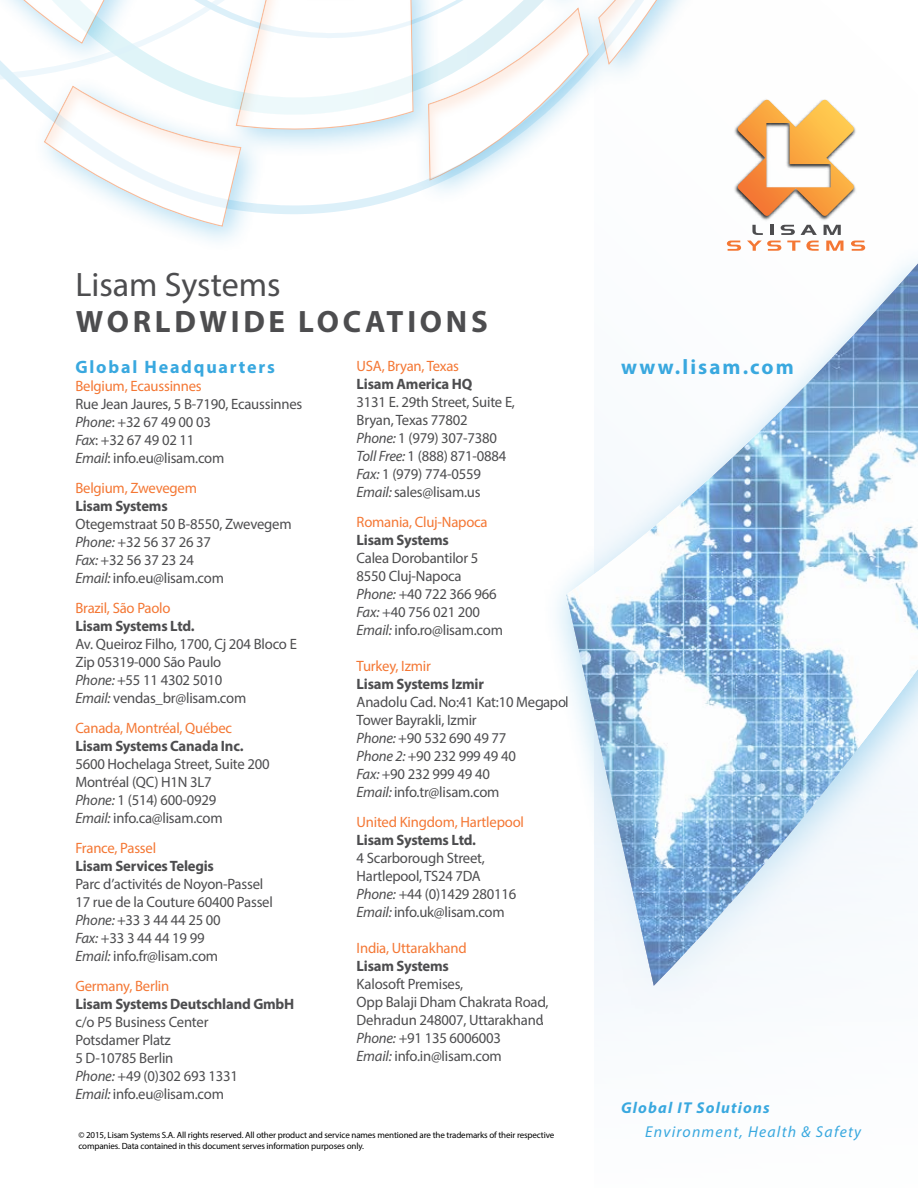
<style>
.page{position:relative;width:918px;height:1188px;background:#fff}
.page>*{position:absolute;margin:0;border:0;box-sizing:border-box;transform-origin:0 0}
.t1{font:34.05px "Myriad Pro";color:#4d4d4f}
.t2{font:700 31.05px "Myriad Pro";letter-spacing:.12em;color:#4d4d4f}
.t3{font:700 21px "Myriad Pro";letter-spacing:.1em;color:#39a8df}
.t4{font:700 18px "Myriad Pro";letter-spacing:.1em;color:#39a8df}
.t5{font:italic 15.75px "Myriad Pro";letter-spacing:.075em;color:#39a8df}
.t6{font:italic 700 15.75px "Myriad Pro";letter-spacing:.075em;color:#39a8df}
.t7{font:15px/18px "Myriad Pro";letter-spacing:-.015em;color:#4d4d4f}
.t8{font:15px "Myriad Pro";letter-spacing:-.015em;color:#f47734}
.t9{font:700 15px "Myriad Pro";letter-spacing:-.015em;color:#4d4d4f}
.t10{font:9px "Myriad Pro";letter-spacing:-.015em;color:#000}
.s1{font-style:italic}
</style>
<div class="page">
<div style="left:0;top:0;width:751px;height:228px;background:#f47734;opacity:.25"></div>
<div style="left:594px;top:0;width:324px;height:1188px;background:#fcfdfe"></div>
<img style="left:734px;top:99px;width:122px;height:122px">
<svg style="left:737px;top:100px;width:117px;height:116px"></svg>
<svg style="left:752px;top:225px;width:11px;height:10px"></svg>
<svg style="left:770px;top:225px;width:3px;height:10px"></svg>
<svg style="left:781px;top:225px;width:14px;height:10px"></svg>
<svg style="left:801px;top:225px;width:16px;height:10px"></svg>
<svg style="left:824px;top:225px;width:17px;height:10px"></svg>
<svg style="left:567px;top:261px;width:351px;height:725px"></svg>
<h1 class="t1" style="left:75px;top:263px;width:207px">Lisam Systems</h1>
<h2 class="t2" style="left:76px;top:302px;width:414px">WORLDWIDE LOCATIONS</h2>
<p class="t4" style="left:75px;top:356px;width:201px">Global Headquarters</p>
<p class="t8" style="left:75px;top:377px;width:128px">Belgium, Ecaussinnes</p>
<p class="t7" style="left:75px;top:395px;width:229px">Rue Jean Jaures, 5 B-7190, Ecaussinnes<br><span class="s1">Phone</span>: +32 67 49 00 03<br><span class="s1">Fax</span>: +32 67 49 02 11<br><span class="s1">Email</span>: info.eu@lisam.com</p>
<p class="t8" style="left:75px;top:479px;width:123px">Belgium, Zwevegem</p>
<p class="t9" style="left:75px;top:496px;width:94px">Lisam Systems</p>
<p class="t7" style="left:75px;top:515px;width:218px">Otegemstraat 50 B-8550, Zwevegem<br><span class="s1">Phone:</span> +32 56 37 26 37<br><span class="s1">Fax:</span> +32 56 37 23 24<br><span class="s1">Email:</span> info.eu@lisam.com</p>
<p class="t8" style="left:75px;top:599px;width:97px">Brazil, São Paolo</p>
<p class="t9" style="left:75px;top:616px;width:121px">Lisam Systems Ltd.</p>
<p class="t7" style="left:75px;top:635px;width:223px">Av. Queiroz Filho, 1700, Cj 204 Bloco E<br>Zip 05319-000 São Paulo<br><span class="s1">Phone:</span> +55 11 4302 5010<br><span class="s1">Email:</span> vendas_br@lisam.com</p>
<p class="t8" style="left:75px;top:719px;width:158px">Canada, Montréal, Québec</p>
<p class="t9" style="left:75px;top:736px;width:170px">Lisam Systems Canada Inc.</p>
<p class="t7" style="left:75px;top:755px;width:196px">5600 Hochelaga Street, Suite 200<br>Montréal (QC) H1N 3L7<br><span class="s1">Phone:</span> 1 (514) 600-0929<br><span class="s1">Email:</span> info.ca@lisam.com</p>
<p class="t8" style="left:75px;top:839px;width:82px">France, Passel</p>
<p class="t9" style="left:75px;top:856px;width:140px">Lisam Services Telegis</p>
<p class="t7" style="left:75px;top:875px;width:199px">Parc d’activités de Noyon-Passel<br>17 rue de la Couture 60400 Passel<br><span class="s1">Phone:</span> +33 3 44 44 25 00<br><span class="s1">Fax:</span> +33 3 44 44 19 99<br><span class="s1">Email:</span> info.fr@lisam.com</p>
<p class="t8" style="left:75px;top:977px;width:95px">Germany, Berlin</p>
<p class="t9" style="left:75px;top:994px;width:220px">Lisam Systems Deutschland GmbH</p>
<p class="t7" style="left:75px;top:1013px;width:164px">c/o P5 Business Center<br>Potsdamer Platz<br>5 D-10785 Berlin<br><span class="s1">Phone:</span> +49 (0)302 693 1331<br><span class="s1">Email:</span> info.eu@lisam.com</p>
<p class="t8" style="left:357px;top:357px;width:104px">USA, Bryan, Texas</p>
<p class="t9" style="left:357px;top:374px;width:117px">Lisam America HQ</p>
<p class="t7" style="left:357px;top:393px;width:160px">3131 E. 29th Street, Suite E,<br>Bryan, Texas 77802<br><span class="s1">Phone:</span> 1 (979) 307-7380<br><span class="s1">Toll Free:</span> 1 (888) 871-0884<br><span class="s1">Fax:</span> 1 (979) 774-0559<br><span class="s1">Email:</span> sales@lisam.us</p>
<p class="t8" style="left:357px;top:513px;width:133px">Romania, Cluj-Napoca</p>
<p class="t9" style="left:357px;top:530px;width:94px">Lisam Systems</p>
<p class="t7" style="left:357px;top:549px;width:148px">Calea Dorobantilor 5<br>8550 Cluj-Napoca<br><span class="s1">Phone:</span> +40 722 366 966<br><span class="s1">Fax:</span> +40 756 021 200<br><span class="s1">Email:</span> info.ro@lisam.com</p>
<p class="t8" style="left:357px;top:657px;width:76px">Turkey, Izmir</p>
<p class="t9" style="left:357px;top:674px;width:129px">Lisam Systems Izmir</p>
<p class="t7" style="left:357px;top:693px;width:214px">Anadolu Cad. No:41 Kat:10 Megapol<br>Tower Bayrakli, Izmir<br><span class="s1">Phone:</span> +90 532 690 49 77<br><span class="s1">Phone 2:</span> +90 232 999 49 40<br><span class="s1">Fax:</span> +90 232 999 49 40<br><span class="s1">Email:</span> info.tr@lisam.com</p>
<p class="t8" style="left:357px;top:813px;width:169px">United Kingdom, Hartlepool</p>
<p class="t9" style="left:357px;top:830px;width:121px">Lisam Systems Ltd.</p>
<p class="t7" style="left:357px;top:849px;width:161px">4 Scarborough Street,<br>Hartlepool, TS24 7DA<br><span class="s1">Phone:</span> +44 (0)1429 280116<br><span class="s1">Email:</span> info.uk@lisam.com</p>
<p class="t8" style="left:357px;top:939px;width:112px">India, Uttarakhand</p>
<p class="t9" style="left:357px;top:956px;width:94px">Lisam Systems</p>
<p class="t7" style="left:357px;top:975px;width:193px">Kalosoft Premises,<br>Opp Balaji Dham Chakrata Road,<br>Dehradun 248007, Uttarakhand<br><span class="s1">Phone:</span> +91 135 6006003<br><span class="s1">Email:</span> info.in@lisam.com</p>
<h3 class="t3" style="left:621px;top:353px;width:174px">www.lisam.com</h3>
<p class="t6" style="left:621px;top:1098px;width:150px">Global IT Solutions</p>
<p class="t10" style="left:78px;top:1130px;width:477px">© 2015, Lisam Systems S.A. All rights reserved. All other product and service names mentioned are the trademarks of their respective</p>
<p class="t5" style="left:645px;top:1122px;width:217px">Environment, Health &amp; Safety</p>
<p class="t10" style="left:78px;top:1140px;width:287px">companies. Data contained in this document serves information purposes only.</p>
</div>
